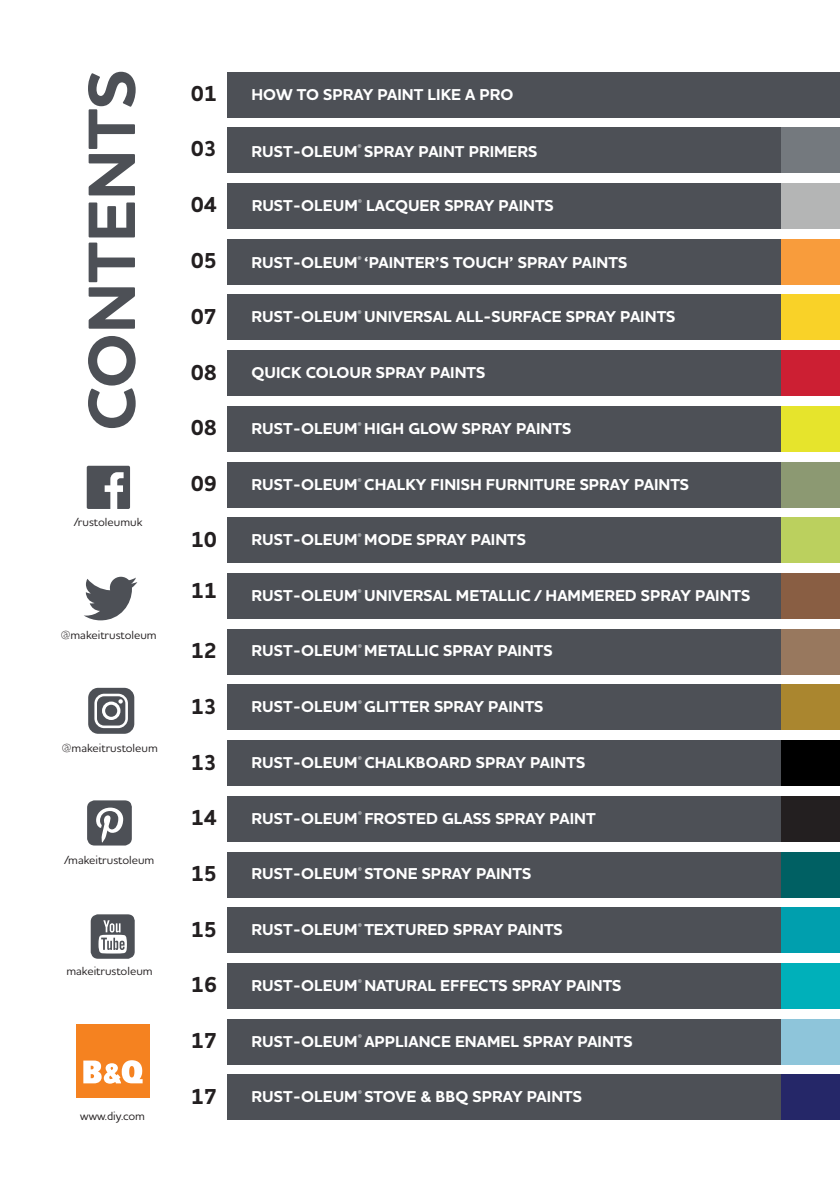
<style>
.page{position:relative;width:840px;height:1191px;background:#fff}
.page>*{position:absolute;margin:0;border:0;box-sizing:border-box;transform-origin:0 0}
.t1{font:700 68px "Houschka Alt Pro";color:#4d5056}
.t2{font:700 22px "Houschka Alt Pro";color:#231f20}
.t3{font:700 16px "Houschka Alt Pro";color:#fff}
.t4{font:500 12px "Houschka Alt Pro";color:#231f20}
</style>
<div class="page">
<div style="left:227px;top:72px;width:612px;height:45px;background:#4d5056"></div>
<div style="left:780px;top:128px;width:59px;height:45px;background:#74797e"></div>
<div style="left:227px;top:128px;width:553px;height:45px;background:#4d5056"></div>
<div style="left:780px;top:183px;width:59px;height:45px;background:#b4b5b5"></div>
<div style="left:227px;top:183px;width:553px;height:46px;background:#4d5056"></div>
<div style="left:780px;top:239px;width:59px;height:45px;background:#f89c3c"></div>
<div style="left:227px;top:239px;width:553px;height:45px;background:#4d5056"></div>
<div style="left:780px;top:295px;width:59px;height:45px;background:#f9d228"></div>
<div style="left:227px;top:295px;width:553px;height:45px;background:#4d5056"></div>
<div style="left:780px;top:350px;width:59px;height:46px;background:#cc1f33"></div>
<div style="left:227px;top:350px;width:553px;height:46px;background:#4d5056"></div>
<div style="left:780px;top:406px;width:59px;height:45px;background:#e6e42c"></div>
<div style="left:227px;top:406px;width:553px;height:45px;background:#4d5056"></div>
<div style="left:780px;top:462px;width:59px;height:45px;background:#8c9972"></div>
<div style="left:227px;top:462px;width:553px;height:45px;background:#4d5056"></div>
<div style="left:780px;top:517px;width:59px;height:46px;background:#bbd05e"></div>
<div style="left:227px;top:517px;width:553px;height:46px;background:#4d5056"></div>
<div style="left:780px;top:573px;width:59px;height:45px;background:#895e43"></div>
<div style="left:227px;top:573px;width:553px;height:45px;background:#4d5056"></div>
<div style="left:780px;top:629px;width:59px;height:45px;background:#98785e"></div>
<div style="left:227px;top:629px;width:553px;height:45px;background:#4d5056"></div>
<div style="left:780px;top:684px;width:59px;height:46px;background:#aa862f"></div>
<div style="left:227px;top:684px;width:553px;height:46px;background:#4d5056"></div>
<div style="left:780px;top:740px;width:59px;height:45px;background:#000"></div>
<div style="left:227px;top:740px;width:553px;height:45px;background:#4d5056"></div>
<div style="left:780px;top:796px;width:59px;height:45px;background:#231f20"></div>
<div style="left:227px;top:796px;width:553px;height:45px;background:#4d5056"></div>
<div style="left:780px;top:852px;width:59px;height:45px;background:#006063"></div>
<div style="left:227px;top:852px;width:553px;height:45px;background:#4d5056"></div>
<div style="left:780px;top:907px;width:59px;height:46px;background:#009fae"></div>
<div style="left:227px;top:907px;width:553px;height:46px;background:#4d5056"></div>
<div style="left:780px;top:963px;width:59px;height:45px;background:#00b0ba"></div>
<div style="left:227px;top:963px;width:553px;height:45px;background:#4d5056"></div>
<div style="left:780px;top:1019px;width:59px;height:45px;background:#8ec5da"></div>
<div style="left:227px;top:1019px;width:553px;height:45px;background:#4d5056"></div>
<div style="left:780px;top:1074px;width:59px;height:46px;background:#252768"></div>
<div style="left:227px;top:1074px;width:553px;height:46px;background:#4d5056"></div>
<svg style="left:84px;top:577px;width:53px;height:43px"></svg>
<svg style="left:87px;top:466px;width:43px;height:43px"></svg>
<div style="left:88px;top:688px;width:46px;height:46px;background:#4d5056;border-radius:10px"></div>
<svg style="left:94px;top:693px;width:34px;height:35px"></svg>
<svg style="left:87px;top:800px;width:45px;height:45px"></svg>
<svg style="left:91px;top:914px;width:44px;height:44px"></svg>
<div style="left:76px;top:1023px;width:73px;height:74px;background:#f58220"></div>
<svg style="left:83px;top:1060px;width:59px;height:23px"></svg>
<h1 class="t1" style="left:68px;top:431px;width:363px;rotate:-90deg">CONTENTS</h1>
<p class="t4" style="left:74px;top:514px;width:70px">/rustoleumuk</p>
<p class="t4" style="left:61px;top:627px;width:97px">@makeitrustoleum</p>
<p class="t4" style="left:62px;top:740px;width:97px">@makeitrustoleum</p>
<p class="t4" style="left:64px;top:851px;width:91px">/makeitrustoleum</p>
<p class="t4" style="left:66px;top:963px;width:88px">makeitrustoleum</p>
<p class="t4" style="left:80px;top:1108px;width:66px">www.diy.com</p>
<h2 class="t2" style="left:191px;top:79px;width:28px">01</h2>
<p class="t3" style="left:251px;top:84px;width:263px">HOW TO SPRAY PAINT LIKE A PRO</p>
<h2 class="t2" style="left:191px;top:135px;width:28px">03</h2>
<p class="t3" style="left:251px;top:141px;width:287px">RUST-OLEUM<sup>®</sup> SPRAY PAINT PRIMERS</p>
<h2 class="t2" style="left:190px;top:190px;width:28px">04</h2>
<p class="t3" style="left:251px;top:195px;width:303px">RUST-OLEUM<sup>®</sup> LACQUER SPRAY PAINTS</p>
<h2 class="t2" style="left:191px;top:246px;width:28px">05</h2>
<p class="t3" style="left:251px;top:252px;width:377px">RUST-OLEUM<sup>®</sup> ‘PAINTER’S TOUCH’ SPRAY PAINTS</p>
<h2 class="t2" style="left:191px;top:302px;width:28px">07</h2>
<p class="t3" style="left:251px;top:306px;width:425px">RUST-OLEUM<sup>®</sup> UNIVERSAL ALL-SURFACE SPRAY PAINTS</p>
<h2 class="t2" style="left:191px;top:358px;width:28px">08</h2>
<p class="t3" style="left:251px;top:362px;width:235px">QUICK COLOUR SPRAY PAINTS</p>
<h2 class="t2" style="left:191px;top:413px;width:28px">08</h2>
<p class="t3" style="left:251px;top:418px;width:321px">RUST-OLEUM<sup>®</sup> HIGH GLOW SPRAY PAINTS</p>
<h2 class="t2" style="left:191px;top:469px;width:28px">09</h2>
<p class="t3" style="left:251px;top:474px;width:439px">RUST-OLEUM<sup>®</sup> CHALKY FINISH FURNITURE SPRAY PAINTS</p>
<h2 class="t2" style="left:191px;top:525px;width:28px">10</h2>
<p class="t3" style="left:251px;top:529px;width:276px">RUST-OLEUM<sup>®</sup> MODE SPRAY PAINTS</p>
<h2 class="t2" style="left:191px;top:576px;width:28px">11</h2>
<p class="t3" style="left:251px;top:585px;width:500px">RUST-OLEUM<sup>®</sup> UNIVERSAL METALLIC / HAMMERED SPRAY PAINTS</p>
<h2 class="t2" style="left:191px;top:636px;width:28px">12</h2>
<p class="t3" style="left:251px;top:640px;width:302px">RUST-OLEUM<sup>®</sup> METALLIC SPRAY PAINTS</p>
<h2 class="t2" style="left:191px;top:692px;width:28px">13</h2>
<p class="t3" style="left:251px;top:696px;width:293px">RUST-OLEUM<sup>®</sup> GLITTER SPRAY PAINTS</p>
<h2 class="t2" style="left:191px;top:748px;width:28px">13</h2>
<p class="t3" style="left:251px;top:752px;width:335px">RUST-OLEUM<sup>®</sup> CHALKBOARD SPRAY PAINTS</p>
<h2 class="t2" style="left:191px;top:803px;width:28px">14</h2>
<p class="t3" style="left:251px;top:807px;width:345px">RUST-OLEUM<sup>®</sup> FROSTED GLASS SPRAY PAINT</p>
<h2 class="t2" style="left:191px;top:859px;width:28px">15</h2>
<p class="t3" style="left:251px;top:863px;width:281px">RUST-OLEUM<sup>®</sup> STONE SPRAY PAINTS</p>
<h2 class="t2" style="left:191px;top:915px;width:28px">15</h2>
<p class="t3" style="left:251px;top:919px;width:312px">RUST-OLEUM<sup>®</sup> TEXTURED SPRAY PAINTS</p>
<h2 class="t2" style="left:191px;top:970px;width:28px">16</h2>
<p class="t3" style="left:251px;top:975px;width:371px">RUST-OLEUM<sup>®</sup> NATURAL EFFECTS SPRAY PAINTS</p>
<h2 class="t2" style="left:191px;top:1026px;width:28px">17</h2>
<h2 class="t2" style="left:191px;top:1082px;width:28px">17</h2>
<p class="t3" style="left:251px;top:1030px;width:382px">RUST-OLEUM<sup>®</sup> APPLIANCE ENAMEL SPRAY PAINTS</p>
<p class="t3" style="left:251px;top:1086px;width:332px">RUST-OLEUM<sup>®</sup> STOVE &amp; BBQ SPRAY PAINTS</p>
</div>
